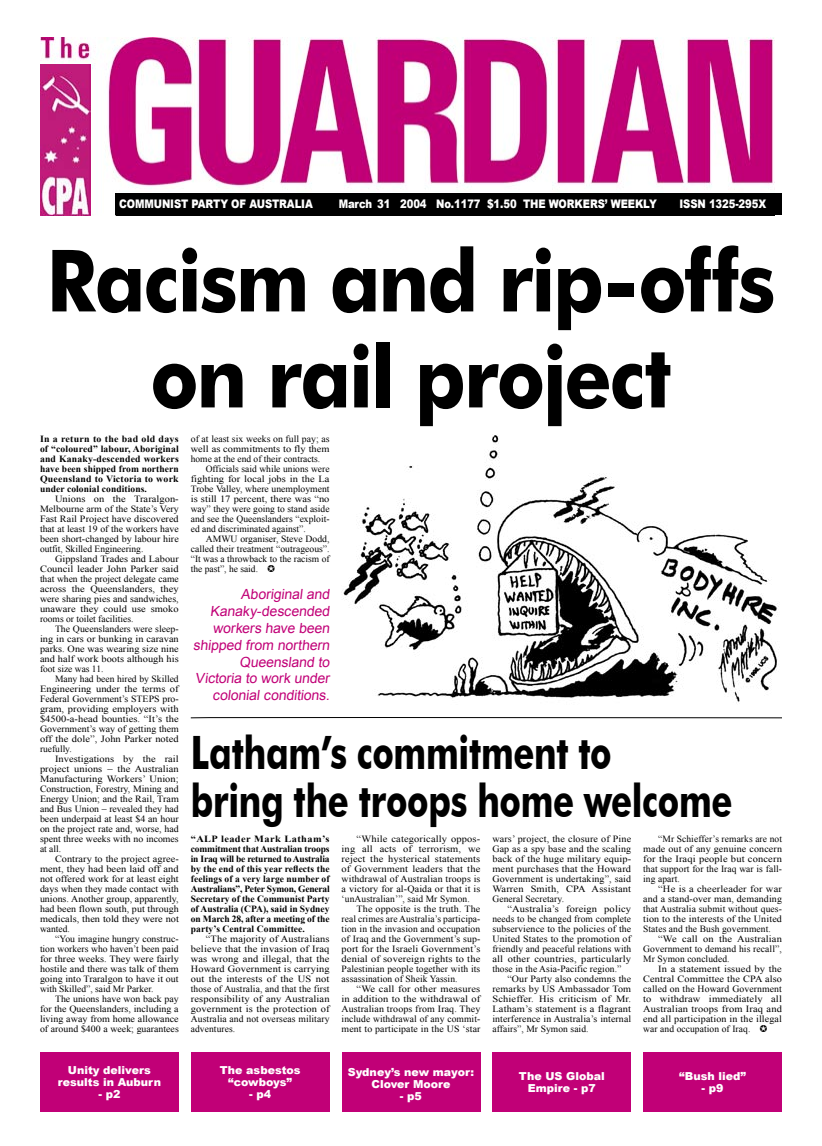
<style>
.page{position:relative;width:822px;height:1146px;background:#fff}
.page>*{position:absolute;margin:0;border:0;box-sizing:border-box;transform-origin:0 0}
.t1{font:700 86px/96px "Futura BT";letter-spacing:-.025em;color:#000;text-align:center;scale:.9 1}
.t2{font:700 46px/48px "Futura BT";letter-spacing:-.01em;color:#000;scale:.75 1}
.t3{font:14px/16.8px "Arial";color:#c10077;text-align:right}
.t4{font:900 11.8px "Arial";letter-spacing:-.01em;color:#fff;scale:.85 1}
.t5{font:900 11px/12px "Arial";color:#fff;text-align:center}
.t6{font:9.5px/10px "Times New Roman";letter-spacing:.005em;color:#000;text-align:justify;scale:1.1 1}
.t7{font:9.5px/10px "Times New Roman";letter-spacing:.005em;color:#000;text-align:justify}
.t8{font:9.5px/10px "Times New Roman";letter-spacing:.005em;color:#000;text-align:justify;scale:1.08 1}
.t9{font:9.5px/10px "Times New Roman";letter-spacing:.005em;color:#000;text-align:justify;scale:1.09 1}
.t10{font:700 9.5px/10px "Times New Roman";letter-spacing:.01em;color:#000;text-align:justify;scale:1.09 1}
.t11{font:9.5px/10px "Times New Roman";letter-spacing:.005em;color:#000;text-align:justify;scale:1.06 1}
.t12{font:9.5px/10px "Times New Roman";letter-spacing:.005em;color:#000;text-align:justify;scale:1.07 1}
.t13{font:9.5px/10px "Times New Roman";letter-spacing:.005em;color:#000;text-align:justify;scale:1.05 1}
.t14{font:700 9.5px/10px "Times New Roman";letter-spacing:.01em;color:#000;text-align:justify;scale:1.05 1}
.t15{font:9.5px/10px "Times New Roman";letter-spacing:.005em;color:#000;text-align:justify;scale:1.04 1}
.s1{font-family:"Monotype Sorts"}
</style>
<div class="page">
<img style="left:40px;top:38px;width:735px;height:177px">
<img style="left:40px;top:65px;width:50px;height:150px">
<div style="left:115px;top:193px;width:667px;height:22px;background:#000"></div>
<div style="left:40px;top:1052px;width:139px;height:60px;background:#c10077"></div>
<div style="left:191px;top:1052px;width:139px;height:60px;background:#c10077"></div>
<div style="left:342px;top:1052px;width:138px;height:60px;background:#c10077"></div>
<div style="left:492px;top:1052px;width:139px;height:60px;background:#c10077"></div>
<div style="left:643px;top:1052px;width:139px;height:60px;background:#c10077"></div>
<img style="left:342px;top:435px;width:437px;height:268px">
<svg style="left:190px;top:717px;width:592px;height:2px"></svg>
<p class="t4" style="left:119px;top:195px;width:229px">COMMUNIST PARTY OF AUSTRALIA</p>
<p class="t4" style="left:339px;top:195px;width:376px">March 31 2004 No.1177 $1.50 THE WORKERS’ WEEKLY</p>
<p class="t4" style="left:679px;top:195px;width:104px">ISSN 1325-295X</p>
<h1 class="t1" style="left:47px;top:232px;width:811px">Racism and rip-offs on rail project</h1>
<p class="t14" style="left:40px;top:434px;width:134px">In a return to the bad old days of “coloured” labour, Aboriginal and Kanaky-descended workers have been shipped from northern Queensland to Victoria to work under colonial conditions.</p>
<p class="t6" style="left:40px;top:494px;width:128px;text-indent:15px">Unions on the Traralgon-Melbourne arm of the State’s Very Fast Rail Project have discovered that at least 19 of the workers have been short-changed by labour hire outfit, Skilled Engineering.</p>
<p class="t8" style="left:40px;top:554px;width:130px;text-indent:15px">Gippsland Trades and Labour Council leader John Parker said that when the project delegate came across the Queenslanders, they were sharing pies and sandwiches, unaware they could use smoko rooms or toilet facilities.</p>
<p class="t7" style="left:40px;top:624px;width:140px;text-indent:15px">The Queenslanders were sleep&shy;ing in cars or bunking in caravan parks. One was wearing size nine and half work boots although his foot size was 11.</p>
<p class="t7" style="left:40px;top:674px;width:140px;text-indent:15px">Many had been hired by Skilled Engineering under the terms of Federal Government’s STEPS pro&shy;gram, providing employers with $4500-a-head bounties. “It’s the Government’s way of getting them off the dole”, John Parker noted ruefully.</p>
<p class="t6" style="left:40px;top:754px;width:128px;text-indent:15px">Investigations by the rail project unions – the Australian Manufacturing Workers’ Union; Construction, Forestry, Mining and Energy Union; and the Rail, Tram and Bus Union – revealed they had been underpaid at least $4 an hour on the project rate and, worse, had spent three weeks with no incomes at all.</p>
<p class="t8" style="left:40px;top:854px;width:130px;text-indent:15px">Contrary to the project agree&shy;ment, they had been laid off and not offered work for at least eight days when they made contact with unions. Another group, apparently, had been flown south, put through medicals, then told they were not wanted.</p>
<p class="t7" style="left:40px;top:934px;width:140px;text-indent:15px">“You imagine hungry construc&shy;tion workers who haven’t been paid for three weeks. They were fairly hostile and there was talk of them going into Traralgon to have it out with Skilled”, said Mr Parker.</p>
<p class="t15" style="left:40px;top:994px;width:135px;text-indent:15px">The unions have won back pay for the Queenslanders, including a living away from home allowance of around $400 a week; guarantees</p>
<p class="t7" style="left:191px;top:434px;width:140px">of at least six weeks on full pay; as</p>
<p class="t9" style="left:191px;top:444px;width:129px">well as commitments to fly them</p>
<p class="t7" style="left:191px;top:454px;width:131px">home at the end of their contracts.</p>
<p class="t7" style="left:206px;top:464px;width:125px">Officials said while unions were</p>
<p class="t6" style="left:191px;top:474px;width:128px">fighting for local jobs in the La</p>
<p class="t7" style="left:191px;top:484px;width:140px">Trobe Valley, where unemployment</p>
<p class="t6" style="left:191px;top:494px;width:128px">is still 17 percent, there was “no</p>
<p class="t7" style="left:191px;top:504px;width:140px">way” they were going to stand aside</p>
<p class="t7" style="left:191px;top:514px;width:140px">and see the Queenslanders “exploit-</p>
<p class="t7" style="left:191px;top:524px;width:117px">ed and discriminated against”.</p>
<p class="t7" style="left:206px;top:534px;width:125px">AMWU organiser, Steve Dodd,</p>
<p class="t7" style="left:191px;top:544px;width:140px">called their treatment “outrageous”.</p>
<p class="t7" style="left:191px;top:554px;width:140px">“It was a throwback to the racism of</p>
<p class="t7" style="left:191px;top:564px;width:86px">the past”, he said. <span class="s1">J</span></p>
<h3 class="t3" style="left:193px;top:586px;width:140px">Aboriginal and<br>Kanaky-descended workers have been shipped from northern<br>Queensland to<br>Victoria to work under colonial conditions.</h3>
<h2 class="t2" style="left:191px;top:729px;width:724px">Latham’s commitment to<br>bring the troops home welcome</h2>
<p class="t10" style="left:191px;top:834px;width:129px">“ALP leader Mark Latham’s commitment that Australian troops in Iraq will be returned to Australia by the end of this year reflects the feelings of a very large number of Australians”, Peter Symon, General Secretary of the Communist Party of Australia (CPA), said in Sydney on March 28, after a meeting of the party’s Central Committee.</p>
<p class="t9" style="left:191px;top:934px;width:129px;text-indent:15px">“The majority of Australians believe that the invasion of Iraq was wrong and illegal, that the Howard Government is carrying out the interests of the US not those of Australia, and that the first responsibility of any Australian government is the protection of Australia and not overseas military adventures.</p>
<p class="t6" style="left:342px;top:834px;width:128px;text-indent:15px">“While categorically oppos&shy;ing all acts of terrorism, we reject the hysterical statements of Government leaders that the withdrawal of Australian troops is a victory for al-Qaida or that it is ‘unAustralian’”, said Mr Symon.</p>
<p class="t11" style="left:342px;top:904px;width:132px;text-indent:15px">The opposite is the truth. The real crimes are Australia’s participa&shy;tion in the invasion and occupation of Iraq and the Government’s sup&shy;port for the Israeli Government’s denial of sovereign rights to the Palestinian people together with its assassination of Sheik Yassin.</p>
<p class="t6" style="left:342px;top:984px;width:128px;text-indent:15px">“We call for other measures in addition to the withdrawal of Australian troops from Iraq. They include withdrawal of any commit&shy;ment to participate in the US ‘star</p>
<p class="t12" style="left:492px;top:834px;width:131px">wars’ project, the closure of Pine Gap as a spy base and the scaling back of the huge military equip&shy;ment purchases that the Howard Government is undertaking”, said Warren Smith, CPA Assistant General Secretary.</p>
<p class="t6" style="left:492px;top:904px;width:128px;text-indent:15px">“Australia’s foreign policy needs to be changed from complete subservience to the policies of the United States to the promotion of friendly and peaceful relations with all other countries, particularly those in the Asia-Pacific region.”</p>
<p class="t13" style="left:492px;top:974px;width:134px;text-indent:15px">“Our Party also condemns the remarks by US Ambassador Tom Schieffer. His criticism of Mr.<br>Latham’s statement is a flagrant interference in Australia’s internal affairs”, Mr Symon said.</p>
<p class="t7" style="left:643px;top:834px;width:140px;text-indent:15px">“Mr Schieffer’s remarks are not made out of any genuine concern for the Iraqi people but concern that support for the Iraq war is fall&shy;ing apart.</p>
<p class="t6" style="left:643px;top:884px;width:128px;text-indent:15px">“He is a cheerleader for war and a stand-over man, demanding that Australia submit without ques&shy;tion to the interests of the United States and the Bush government.</p>
<p class="t6" style="left:643px;top:934px;width:128px;text-indent:15px">“We call on the Australian Government to demand his recall”, Mr Symon concluded.</p>
<p class="t6" style="left:643px;top:964px;width:128px;text-indent:15px">In a statement issued by the Central Committee the CPA also called on the Howard Government to withdraw immediately all Australian troops from Iraq and end all participation in the illegal war and occupation of Iraq. <span class="s1">J</span></p>
<p class="t5" style="left:58px;top:1064px;width:105px">Unity delivers results in Auburn</p>
<p class="t5" style="left:98px;top:1088px;width:24px">- p2</p>
<p class="t5" style="left:220px;top:1064px;width:82px">The asbestos “cowboys”</p>
<p class="t5" style="left:249px;top:1088px;width:24px">- p4</p>
<p class="t5" style="left:348px;top:1066px;width:128px">Sydney’s new mayor:<br>Clover Moore</p>
<p class="t5" style="left:400px;top:1090px;width:23px">- p5</p>
<p class="t5" style="left:519px;top:1070px;width:87px">The US Global<br>Empire - p7</p>
<p class="t5" style="left:679px;top:1070px;width:68px">“Bush lied”</p>
<p class="t5" style="left:702px;top:1082px;width:23px">- p9</p>
</div>
